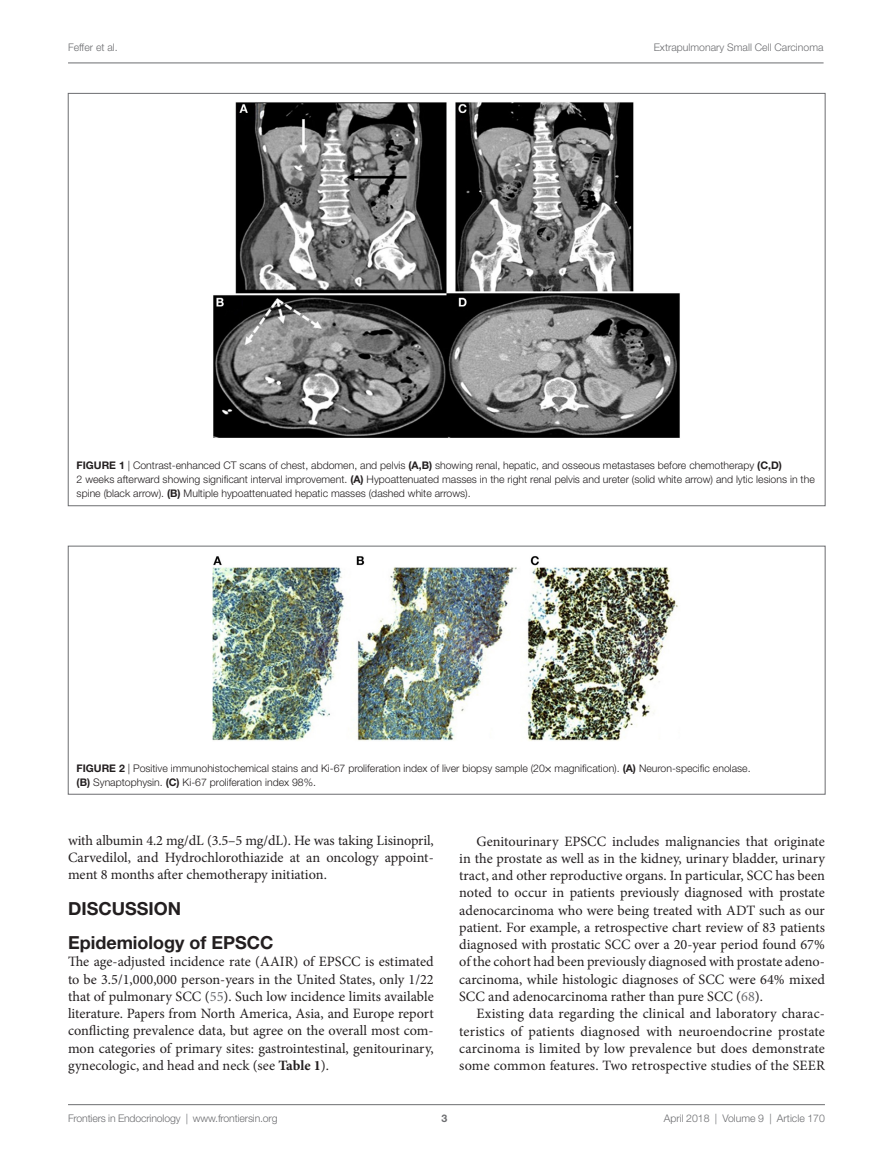
<style>
.page{position:relative;width:893px;height:1170px;background:#fff}
.page>*{position:absolute;margin:0;border:0;box-sizing:border-box;transform-origin:0 0}
.t1{font:700 18px/33.8px "Helvetica Neue LT Std";color:#231f20}
.t2{font:14.25px/17.2px "Minion Pro";color:#231f20;text-align:justify}
.t3{font:300 10.5px/14.2px "Helvetica Neue LT Std";color:#231f20}
.t4{font:300 10.5px "Helvetica Neue LT Std";color:#6c6d70}
.t5{font:700 10.5px "Helvetica Neue LT Std";color:#6c6d70}
.s1{font-weight:700}
.s2{font-family:"STIX General";font-weight:400}
.s3{color:#6c6d70}
</style>
<div class="page">
<img style="left:213px;top:556px;width:466px;height:185px">
<div style="left:68px;top:546px;width:757px;height:248px;border:1px solid #6c6d70"></div>
<img style="left:213px;top:102px;width:467px;height:336px">
<hr style="left:68px;top:1104px;width:757px;height:1px;background:#6c6d70">
<hr style="left:68px;top:63px;width:755px;height:1px;background:#6c6d70">
<p class="t4" style="left:68px;top:41px;width:51px">Feffer et al.</p>
<p class="t4" style="left:654px;top:41px;width:171px">Extrapulmonary Small Cell Carcinoma</p>
<p class="t3" style="left:77px;top:457px;width:740px"><span class="s1">FIGUR E 1</span> | Contrast-enhanced CT scans of chest, abdomen, and pelvis <span class="s1">(A,B)</span> showing renal, hepatic, and osseous metastases before chemotherapy <span class="s1">(C,D)<br></span>2 weeks afterward showing significant interval improvement. <span class="s1">(A)</span> Hypoattenuated masses in the right renal pelvis and ureter (solid white arrow) and lytic lesions in the spine (black arrow). <span class="s1">(B)</span> Multiple hypoattenuated hepatic masses (dashed white arrows).</p>
<p class="t3" style="left:77px;top:760px;width:675px"><span class="s1">FIGURE 2</span> | Positive immunohistochemical stains and Ki-67 proliferation index of liver biopsy sample (20<span class="s2">×</span> magnification). <span class="s1">(A)</span> Neuron-specific enolase. <span class="s1">(B)</span> Synaptophysin. <span class="s1">(C)</span> Ki-67 proliferation index 98%.</p>
<p class="t2" style="left:68px;top:831px;width:367px">with albumin 4.2 mg/dL (3.5–5 mg/dL). He was taking Lisinopril, Carvedilol, and Hydrochlorothiazide at an oncology appoint&shy;ment 8 months after chemotherapy initiation.</p>
<p class="t1" style="left:68px;top:891px;width:156px">DISCUSSION<br>EPIDEMIOLOGY OF EPS</p>
<p class="t1" style="left:247px;top:925px;width:28px">CC</p>
<p class="t2" style="left:68px;top:953px;width:367px">The age-adjusted incidence rate (AAIR) of EPSCC is estimated to be 3.5/1,000,000 person-years in the United States, only 1/22 that of pulmonary SCC (<span class="s3">55</span>). Such low incidence limits available literature. Papers from North America, Asia, and Europe report conflicting prevalence data, but agree on the overall most com&shy;mon categories of primary sites: gastrointestinal, genitourinary, gynecologic, and head and neck (see <span class="s1">Table 1</span>).</p>
<p class="t2" style="left:459px;top:832px;width:367px;text-indent:17px">Genitourinary EPSCC includes malignancies that originate in the prostate as well as in the kidney, urinary bladder, urinary tract, and other reproductive organs. In particular, SCC has been noted to occur in patients previously diagnosed with prostate adenocarcinoma who were being treated with ADT such as our patient. For example, a retrospective chart review of 83 patients diagnosed with prostatic SCC over a 20-year period found 67% of the cohort had been previously diagnosed with prostate adeno&shy;carcinoma, while histologic diagnoses of SCC were 64% mixed SCC and adenocarcinoma rather than pure SCC (<span class="s3">68</span>).</p>
<p class="t2" style="left:459px;top:1005px;width:367px;text-indent:17px">Existing data regarding the clinical and laboratory charac&shy;teristics of patients diagnosed with neuroendocrine prostate carcinoma is limited by low prevalence but does demonstrate some common features. Two retrospective studies of the SEER</p>
<p class="t4" style="left:68px;top:1111px;width:211px">Frontiers in Endocrinology | www.frontiersin.org</p>
<p class="t4" style="left:664px;top:1111px;width:163px">April 2018 | Volume 9 | Article 170</p>
<p class="t5" style="left:441px;top:1111px;width:7px">3</p>
</div>
